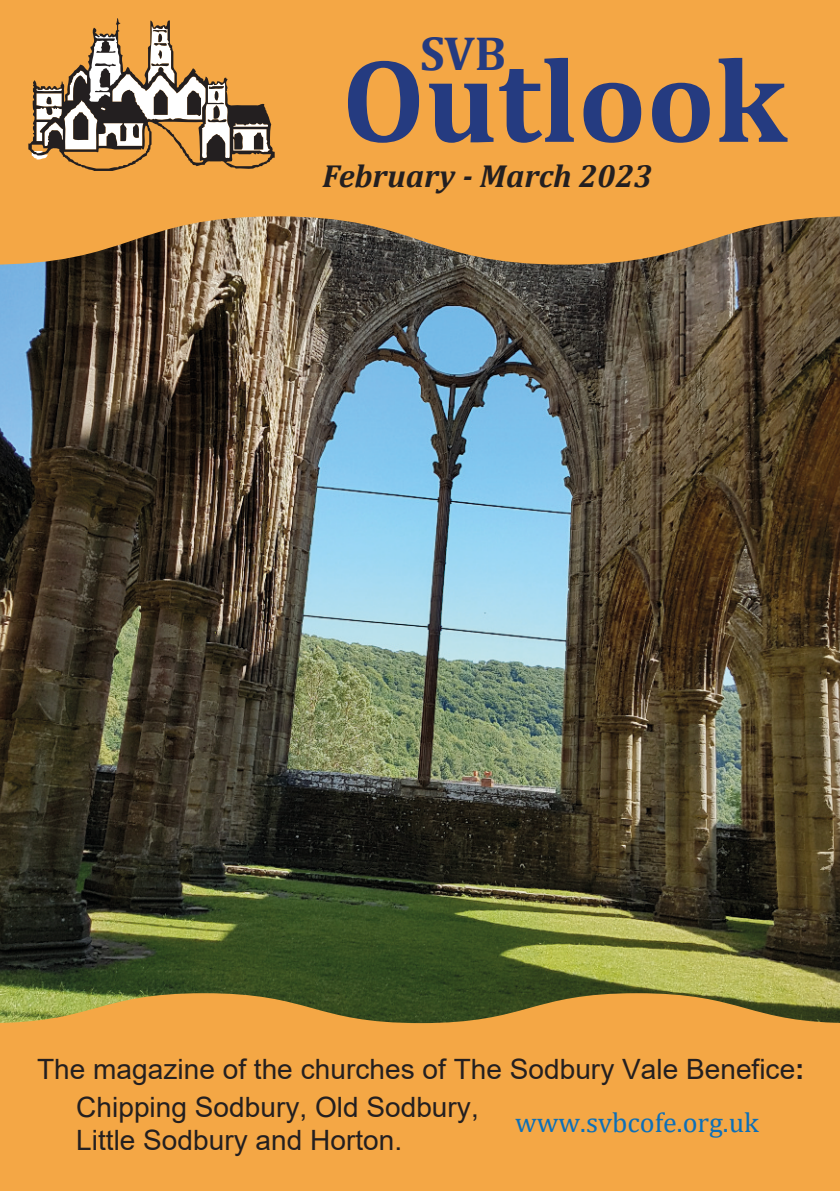
<style>
.page{position:relative;width:840px;height:1191px;background:#fff}
.page>*{position:absolute;margin:0;border:0;box-sizing:border-box;transform-origin:0 0}
.t1{font:700 120px "Cambria";color:#253b80}
.t2{font:700 48px "Cambria";color:#253b80}
.t3{font:italic 700 32px "Cambria";color:#231f20}
.t4{font:28px/32.2px "Arial";color:#231f20}
.t5{font:28px "Cambria";color:#0c6fb8}
.s1{font-weight:700}
</style>
<div class="page">
<img style="left:0;top:265px;width:839px;height:728px">
<svg style="left:0;top:0;width:839px;height:265px;background:#e49e45"></svg>
<svg style="left:28px;top:18px;width:246px;height:153px"></svg>
<svg style="left:0;top:993px;width:839px;height:198px;background:#e8a243"></svg>
<h2 class="t2" style="left:420px;top:32px;width:87px">SVB</h2>
<h1 class="t1" style="left:341px;top:48px;width:446px">Outlook</h1>
<p class="t3" style="left:322px;top:162px;width:331px">February - March 2023</p>
<p class="t4" style="left:37px;top:1055px;width:768px">The magazine of the churches of The Sodbury Vale Benefice<span class="s1">:</span></p>
<p class="t4" style="left:76px;top:1094px;width:404px">Chipping Sodbury, Old Sodbury,<br>Little Sodbury and Horton.</p>
<p class="t5" style="left:515px;top:1110px;width:245px">www.svbcofe.org.uk</p>
</div>
